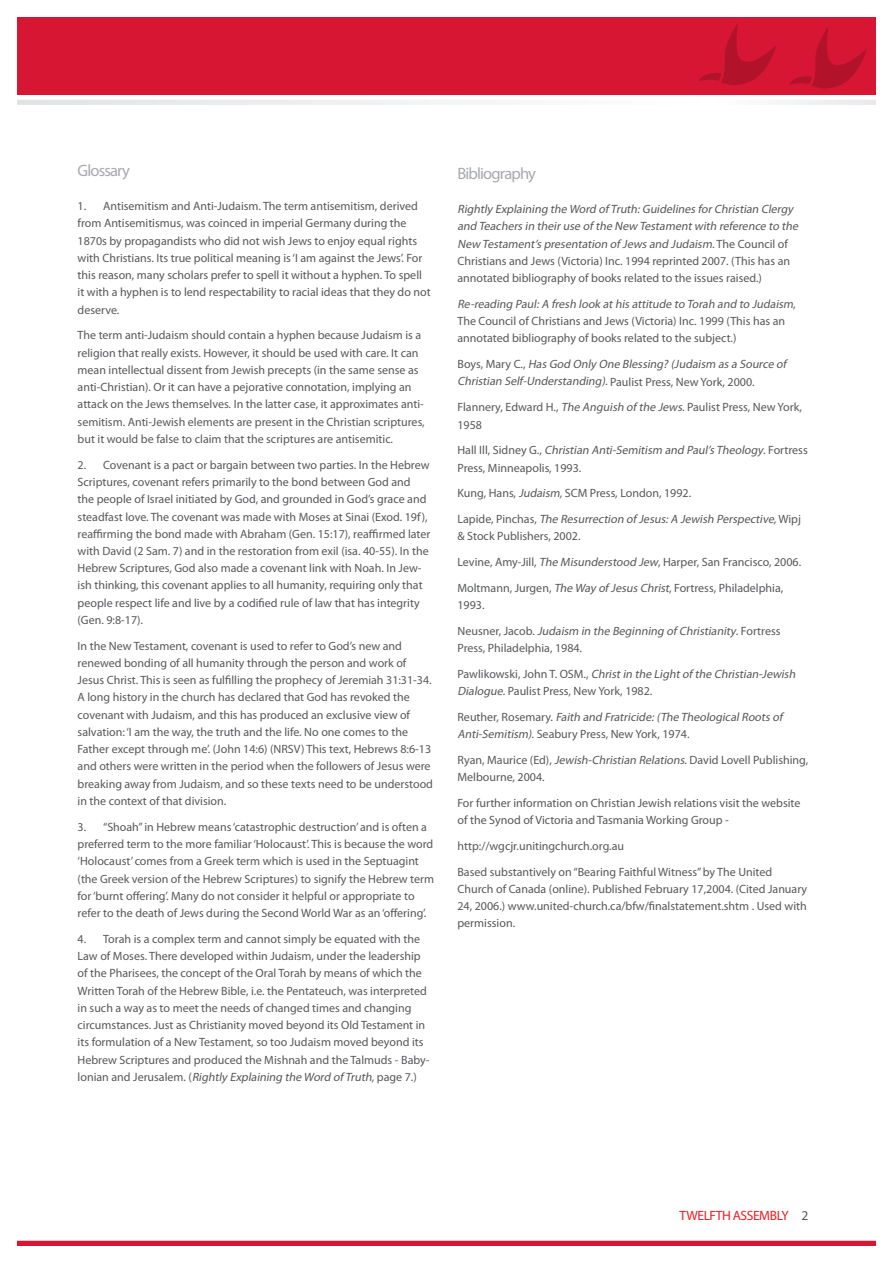
<style>
.page{position:relative;width:893px;height:1263px;background:#fff}
.page>*{position:absolute;margin:0;border:0;box-sizing:border-box;transform-origin:0 0}
.Heading_C{font:16.5px "Myriad Pro";letter-spacing:-.05em;color:#a8a9ad}
.t1{font:13.5px "Myriad Pro";letter-spacing:-.03em;color:#ee1d23}
.Body{font:12px/17.2px "Myriad Pro";color:#57585a}
.Numbered_List{font:12px/17.2px "Myriad Pro";color:#57585a}
.Body-2{font:italic 12px/17.2px "Myriad Pro";color:#57585a}
.Numbered_List_Beginn{font:12px/17.2px "Myriad Pro";color:#57585a}
.s1{font-style:italic}
.s2{font-style:normal}
.s3{color:#57585a}
</style>
<div class="page">
<div style="left:17px;top:1241px;width:859px;height:5px;background:#d71634"></div>
<div style="left:17px;top:17px;width:859px;height:78px;background:#d71634"></div>
<svg style="left:17px;top:100px;width:859px;height:5px;fill:#f1f2f3"></svg>
<svg style="left:699px;top:23px;width:77px;height:62px"></svg>
<svg style="left:789px;top:27px;width:78px;height:61px"></svg>
<p class="Heading_C" style="left:78px;top:160px;width:54px">Glossary</p>
<p class="Numbered_List_Beginn" style="left:78px;top:197px;width:355px">1. Antisemitism and Anti-Judaism. The term antisemitism, derived from Antisemitismus, was coinced in imperial Germany during the 1870s by propagandists who did not wish Jews to enjoy equal rights with Christians. Its true political meaning is ‘I am against the Jews’. For this reason, many scholars prefer to spell it without a hyphen. To spell it with a hyphen is to lend respectability to racial ideas that they do not deserve.</p>
<p class="Body" style="left:78px;top:327px;width:349px">The term anti-Judaism should contain a hyphen because Judaism is a religion that really exists. However, it should be used with care. It can mean intellectual dissent from Jewish precepts (in the same sense as anti-Christian). Or it can have a pejorative connotation, implying an attack on the Jews themselves. In the latter case, it approximates anti&shy;semitism. Anti-Jewish elements are present in the Christian scriptures, but it would be false to claim that the scriptures are antisemitic.</p>
<p class="Numbered_List" style="left:78px;top:456px;width:354px">2. Covenant is a pact or bargain between two parties. In the Hebrew Scriptures, covenant refers primarily to the bond between God and<br>the people of Israel initiated by God, and grounded in God’s grace and steadfast love. The covenant was made with Moses at Sinai (Exod. 19f), reaffirming the bond made with Abraham (Gen. 15:17), reaffirmed later with David (2 Sam. 7) and in the restoration from exil (isa. 40-55). In the Hebrew Scriptures, God also made a covenant link with Noah. In Jew&shy;ish thinking, this covenant applies to all humanity, requiring only that people respect life and live by a codified rule of law that has integrity (Gen. 9:8-17).</p>
<p class="Body" style="left:78px;top:637px;width:357px">In the New Testament, covenant is used to refer to God’s new and renewed bonding of all humanity through the person and work of Jesus Christ. This is seen as fulfilling the prophecy of Jeremiah 31:31-34.<br>A long history in the church has declared that God has revoked the covenant with Judaism, and this has produced an exclusive view of salvation: ‘I am the way, the truth and the life. No one comes to the Father except through me’. (John 14:6) (NRSV) This text, Hebrews 8:6-13 and others were written in the period when the followers of Jesus were breaking away from Judaism, and so these texts need to be understood in the context of that division.</p>
<p class="Numbered_List" style="left:78px;top:818px;width:358px">3. “Shoah” in Hebrew means ‘catastrophic destruction’ and is often a preferred term to the more familiar ‘Holocaust’. This is because the word ‘Holocaust’ comes from a Greek term which is used in the Septuagint (the Greek version of the Hebrew Scriptures) to signify the Hebrew term for ‘burnt offering’. Many do not consider it helpful or appropriate to refer to the death of Jews during the Second World War as an ‘offering’.</p>
<p class="Numbered_List" style="left:78px;top:930px;width:353px">4. Torah is a complex term and cannot simply be equated with the Law of Moses. There developed within Judaism, under the leadership of the Pharisees, the concept of the Oral Torah by means of which the Written Torah of the Hebrew Bible, i.e. the Pentateuch, was interpreted in such a way as to meet the needs of changed times and changing circumstances. Just as Christianity moved beyond its Old Testament in its formulation of a New Testament, so too Judaism moved beyond its Hebrew Scriptures and produced the Mishnah and the Talmuds - Baby&shy;l o n i a n a n d J e r u s a l e m . ( <span class="s1">Rightly Explaining the Word of Truth</span>, p a g e 7 .)</p>
<p class="Heading_C" style="left:457px;top:164px;width:80px">Bibliography</p>
<p class="Body-2" style="left:457px;top:200px;width:345px">Rightly Explaining the Word of Truth:Guidelines forChristian Clergy and Teachers in theiruse of the New Testamentwith reference to the New Testament’s presentation of Jews and Judaism.<span class="s2">T h e C o u n c i l o f Christians and Jews (Victoria) Inc. 1994 reprinted 2007. (This has an annotated bibliography of books related to the issues raised.)</span></p>
<p class="Body" style="left:457px;top:295px;width:340px"><span class="s1">Re-reading Paul:A fresh look athis attitude to Torah and to Judaism</span>,<br>The Council of Christians and Jews (Victoria) Inc. 1999 (This has an annotated bibliography of books related to the subject.)</p>
<p class="Body-2" style="left:457px;top:355px;width:330px"><span class="s2">B oys , M a r y C . ,</span> Has God Only One Blessing? (Judaism as a Source of<br>Christian Self-Understanding).<span class="s2">Pa u l i s t P re s s, N e w Yo r k, 2 0 0 0 .</span></p>
<p class="Body" style="left:457px;top:398px;width:346px">Flannery, Edward H., <span class="s1">The Anguish of the Jews</span>. Paulist Press, New York,<br>1958</p>
<p class="Body" style="left:457px;top:441px;width:352px">H a l l I l l , S i d n ey G . , <span class="s1">Christian Anti-Semitism and Paul’s Theology</span>. F o r t re s s<br>Press, Minneapolis, 1993.</p>
<p class="Body" style="left:457px;top:484px;width:235px">Kung, Hans, <span class="s1">Judaism,</span>SCM Press, London, 1992.</p>
<p class="Body-2" style="left:457px;top:510px;width:345px"><span class="s2">L a p i d e , P i n c h a s ,</span> The Resurrection of Jesus:A Jewish Perspective,<span class="s2">W i pj &amp; Stock Publishers, 2002.</span></p>
<p class="Body" style="left:457px;top:553px;width:345px">Levine, Amy-Jill, <span class="s1">The Misunderstood Jew</span>, Harper, San Francisco, 2006.</p>
<p class="Body" style="left:457px;top:579px;width:327px">Moltmann, Jurgen, <span class="s1">The Way of Jesus Christ</span>, Fortress, Philadelphia,<br>1993.</p>
<p class="Body" style="left:457px;top:622px;width:325px">N e u s n e r, J a c o b . <span class="s1">Judaism in the Beginning of Christianity</span>. F o r t re s s<br>Press, Philadelphia, 1984.</p>
<p class="Body" style="left:457px;top:665px;width:342px">P a w l i ko w s k i , J o h n T. O S M . , <span class="s1">Christin the Lightof the Christian-Jewish<br>Dialogue</span>. Paulist Press, New York, 1982.</p>
<p class="Body-2" style="left:457px;top:708px;width:327px"><span class="s2">R e u t h e r, R o s e m a r y .</span> Faith and Fratricide:(The TheologicalRoots of<br>Anti-Semitism)<span class="s2">. Seabury Press, New York, 1974.</span></p>
<p class="Body" style="left:457px;top:751px;width:352px">Ryan, Maurice (Ed), <span class="s1">Jewish-Christian Relations</span>. David Lovell Publishing,<br>Melbourne, 2004.</p>
<p class="Body" style="left:457px;top:794px;width:344px">For further information on Christian Jewish relations visit the website of the Synod of Victoria and Tasmania Working Group -</p>
<p class="Body" style="left:457px;top:837px;width:168px">http://wgcjr.unitingchurch.org.au</p>
<p class="Body" style="left:457px;top:863px;width:351px">Based substantively on “Bearing Faithful Witness” by The United Church of Canada (online). Published February 17,2004. (Cited January 24, 2006.) www.united-church.ca/bfw/finalstatement.shtm . Used with permission.</p>
<p class="t1" style="left:680px;top:1207px;width:130px">TWELFTH ASSEMBLY <span class="s3">2</span></p>
</div>
